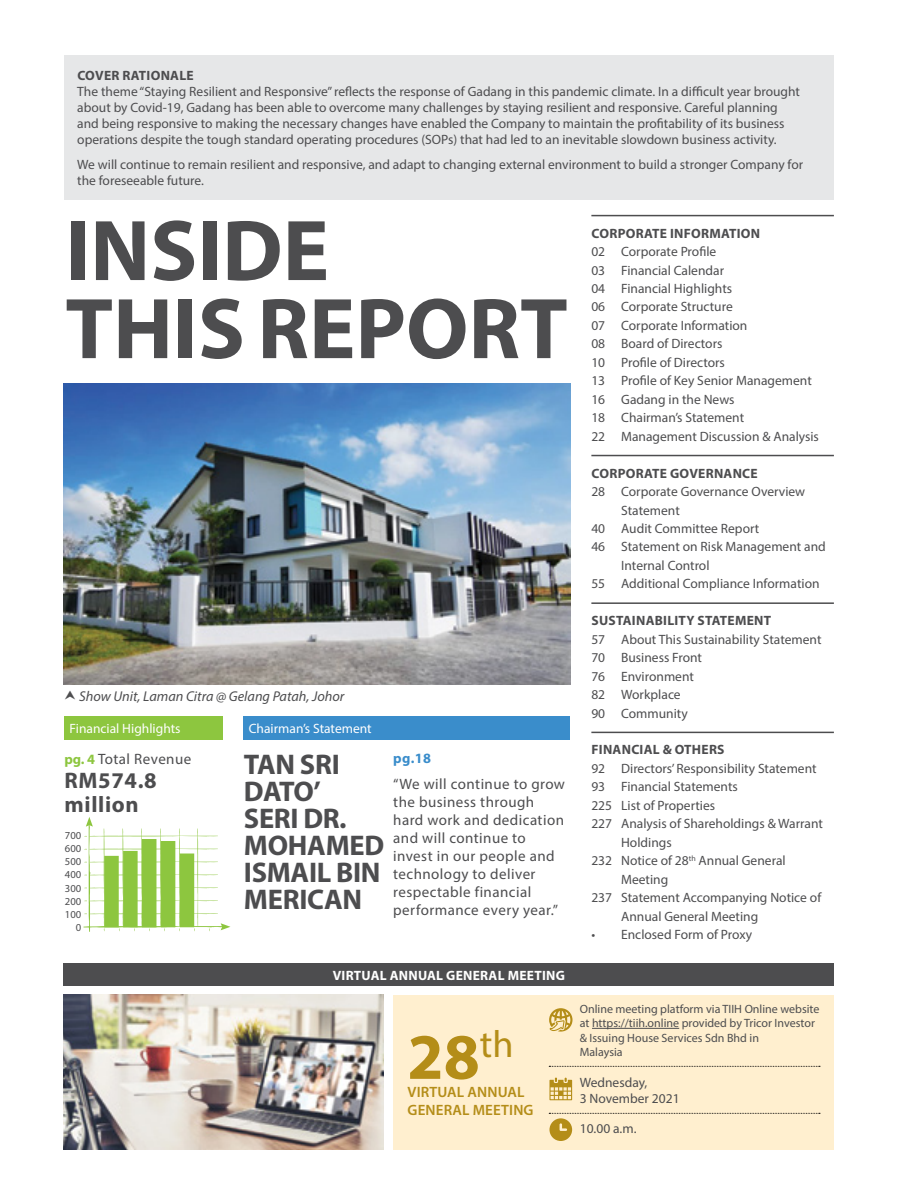
<style>
.page{position:relative;width:919px;height:1191px;background:#fff}
.page>*{position:absolute;margin:0;border:0;box-sizing:border-box;transform-origin:0 0}
.t1{font:700 87px/78px "Myriad Pro";color:#4d4d4f}
.t2{font:700 65.25px "Myriad Pro";color:#b48d18}
.t3{font:700 28.5px/27px "Myriad Pro";letter-spacing:-.01em;color:#4d4d4f}
.t4{font:700 22.5px/24px "Myriad Pro";letter-spacing:.03em;color:#4d4d4f}
.t5{font:15px/18px "Myriad Pro";letter-spacing:.03em;color:#4d4d4f}
.t6{font:600 15px/18px "Myriad Pro";letter-spacing:.01em;color:#b48d18}
.t7{font:italic 14.25px "Myriad Pro";color:#4d4d4f}
.t8{font:700 14.25px "Myriad Pro";color:#3a8dcb}
.t9{font:13.5px/18.5px "Myriad Pro";color:#4d4d4f}
.t10{font:700 13.5px "Myriad Pro";letter-spacing:.02em;color:#4d4d4f}
.t11{font:13.5px "Myriad Pro";color:#fff}
.t12{font:700 13.5px "Myriad Pro";letter-spacing:.02em;color:#fff}
.t13{font:12px/14.4px "Myriad Pro";color:#4d4d4f}
.t14{font:10.65px/13.2px "Myriad Pro";color:#4d4d4f;text-align:right}
.s1{font-weight:700;font-size:14.25px;color:#8dc63f}
</style>
<div class="page">
<img style="left:64px;top:384px;width:506px;height:300px">
<hr style="left:591px;top:215px;width:242px;height:1px;background:#4d4d4f">
<hr style="left:591px;top:455px;width:242px;height:1px;background:#4d4d4f">
<hr style="left:591px;top:602px;width:242px;height:2px;background:#4d4d4f">
<hr style="left:591px;top:731px;width:242px;height:2px;background:#4d4d4f">
<div style="left:64px;top:55px;width:769px;height:144px;background:#e6e7e8"></div>
<img style="left:64px;top:995px;width:319px;height:154px">
<div style="left:393px;top:995px;width:440px;height:154px;background:#ffefcf"></div>
<div style="left:64px;top:963px;width:769px;height:22px;background:#4d4d4f"></div>
<hr style="left:592px;top:1028px;width:87px;height:1px;background:#4d4d4f">
<svg style="left:549px;top:1077px;width:23px;height:23px"></svg>
<svg style="left:549px;top:1066px;width:271px;height:1px"></svg>
<svg style="left:549px;top:1113px;width:271px;height:28px"></svg>
<svg style="left:549px;top:1008px;width:23px;height:23px"></svg>
<div style="left:243px;top:716px;width:327px;height:24px;background:#3a8dcb"></div>
<div style="left:64px;top:716px;width:159px;height:24px;background:#8dc63f"></div>
<svg style="left:83px;top:817px;width:147px;height:114px"></svg>
<p class="t10" style="left:77px;top:66px;width:110px">COVER RATIONALE</p>
<p class="t9" style="left:77px;top:83px;width:724px;line-height:16.2px">The theme “Staying Resilient and Responsive” reflects the response of Gadang in this pandemic climate. In a difficult year brought about by Covid-19, Gadang has been able to overcome many challenges by staying resilient and responsive. Careful planning and being responsive to making the necessary changes have enabled the Company to maintain the profitability of its business operations despite the tough standard operating procedures (SOPs) that had led to an inevitable slowdown business activity.</p>
<p class="t9" style="left:77px;top:156px;width:727px;line-height:16.2px">We will continue to remain resilient and responsive, and adapt to changing external environment to build a stronger Company for the foreseeable future.</p>
<h1 class="t1" style="left:65px;top:209px;width:244px">INSIDE<br>THIS REPOR</h1>
<h1 class="t1" style="left:520px;top:287px;width:49px">T</h1>
<p class="t7" style="left:79px;top:687px;width:267px">Show Unit, Laman Citra @ Gelang Patah, Johor</p>
<p class="t11" style="left:70px;top:720px;width:112px">Financial Highlights</p>
<p class="t5" style="left:64px;top:749px;width:128px"><span class="s1">PG. 4</span> Total Revenue</p>
<h3 class="t4" style="left:64px;top:767px;width:94px">RM574.8<br>MILLION</h3>
<p class="t14" style="left:65px;top:828px;width:18px">700<br>600<br>500<br>400<br>300<br>200<br>100<br>0</p>
<p class="t11" style="left:249px;top:720px;width:124px">Chairman’s Statement</p>
<h3 class="t3" style="left:244px;top:750px;width:138px">TAN SRI<br>DATO’<br>SERI DR.<br>MOHAMED<br>ISMAIL BIN<br>MERIC</h3>
<h3 class="t3" style="left:324px;top:885px;width:40px">AN</h3>
<p class="t8" style="left:393px;top:749px;width:39px">PG.18</p>
<p class="t5" style="left:393px;top:774px;width:173px">“We will continue to grow the business through hard work and dedication and will continue to invest in our people and technology to deliver respectable financial performance every year.”</p>
<p class="t12" style="left:333px;top:966px;width:232px">VIRTUAL ANNUAL GENERAL MEETING</p>
<h2 class="t2" style="left:407px;top:1014px;width:108px">28<sup>th</sup></h2>
<p class="t6" style="left:407px;top:1082px;width:100px">VIRTUAL ANNUAL<br>GENERAL</p>
<p class="t6" style="left:472px;top:1100px;width:62px">MEETI NG</p>
<p class="t10" style="left:591px;top:224px;width:18px">CORPOR</p>
<p class="t10" style="left:644px;top:224px;width:58px">ATE INFORM</p>
<p class="t10" style="left:721px;top:224px;width:41px">ATION</p>
<p class="t9" style="left:591px;top:242px;width:229px">02 Corporate Profile<br>03 Financial Calendar<br>04 Financial Highlights<br>06 Corporate Structure<br>07 Corporate Information<br>08 Board of Directors<br>10 Profile of Directors<br>13 Profile of Key Senior Management<br>16 Gadang in the News<br>18 Chairman’s Statement<br>22 Management Discussion &amp; Analysis</p>
<p class="t10" style="left:591px;top:464px;width:10px">CORPOR</p>
<p class="t10" style="left:644px;top:464px;width:107px">ATE GOVERNANCE</p>
<p class="t9" style="left:591px;top:482px;width:215px">28 Corporate Governance Overview</p>
<p class="t9" style="left:621px;top:500px;width:60px">Statement</p>
<p class="t9" style="left:591px;top:519px;width:169px">40 Audit Committee Report</p>
<p class="t9" style="left:591px;top:537px;width:236px">46 Statement on Risk Management and</p>
<p class="t9" style="left:621px;top:556px;width:90px">Internal Control</p>
<p class="t9" style="left:591px;top:574px;width:230px">55 Additional Compliance Information</p>
<p class="t10" style="left:591px;top:612px;width:70px">SUSTAINABILI</p>
<p class="t10" style="left:678px;top:612px;width:59px">TY STATEME</p>
<p class="t10" style="left:754px;top:612px;width:18px">NT</p>
<p class="t9" style="left:591px;top:630px;width:231px">57 About This Sustainability Statement<br>70 Business Front<br>76 Environment<br>82 Workplace<br>90 Community</p>
<p class="t10" style="left:591px;top:741px;width:110px">FINANCIAL &amp; OTHERS</p>
<p class="t9" style="left:591px;top:759px;width:227px">92 Directors’ Responsibility Statement</p>
<p class="t9" style="left:591px;top:777px;width:148px">93 Financial Statements</p>
<p class="t9" style="left:591px;top:796px;width:125px">225 List of Properties</p>
<p class="t9" style="left:591px;top:814px;width:233px">227 Analysis of Shareholdings &amp; Warrant</p>
<p class="t9" style="left:621px;top:833px;width:52px">Holdings</p>
<p class="t9" style="left:591px;top:851px;width:196px">232 Notice of 28<sup>th</sup> Annual General</p>
<p class="t9" style="left:621px;top:869px;width:49px">Meeting</p>
<p class="t9" style="left:591px;top:888px;width:231px">237 Statement Accompanying Notice of</p>
<p class="t9" style="left:621px;top:906px;width:139px">Annual General Meeting</p>
<p class="t9" style="left:591px;top:925px;width:162px">• Enclosed Form of Proxy</p>
<p class="t13" style="left:579px;top:1001px;width:241px">Online meeting platform via TIIH Online website at https://tiih.online provided by Tricor Investor &amp; Issuing House Services Sdn Bhd in<br>Malaysia</p>
<p class="t9" style="left:579px;top:1073px;width:101px;line-height:16.2px">Wednesday,<br>3 November 2021</p>
<p class="t9" style="left:579px;top:1119px;width:58px">10.00 a.m.</p>
</div>
